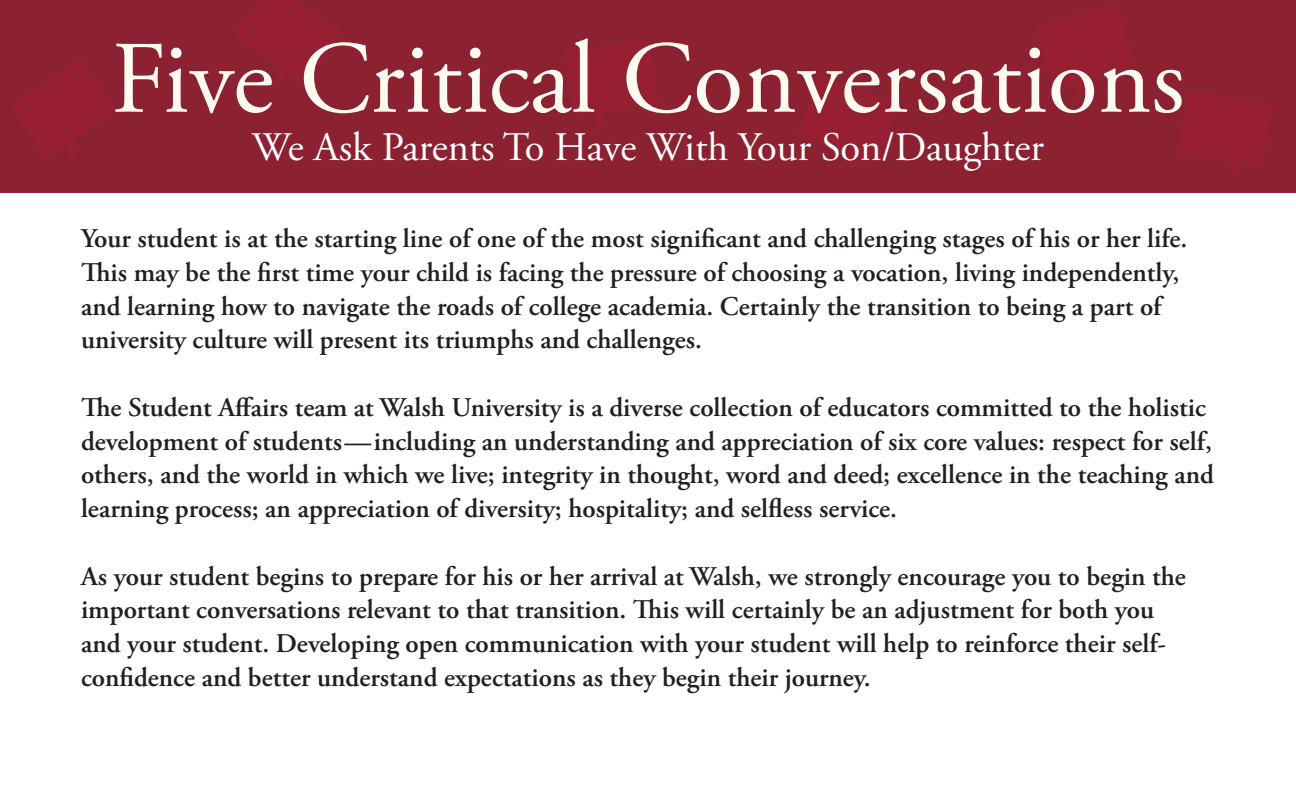
<style>
.page{position:relative;width:1296px;height:810px;background:#fff}
.page>*{position:absolute;margin:0;border:0;box-sizing:border-box;transform-origin:0 0}
.t1{font:102.6px "Adobe Garamond Pro";color:#fdfbf0}
.t2{font:40.5px "Adobe Garamond Pro";color:#fff}
.t3{font:600 27px/33.8px "Adobe Garamond Pro";color:#231f20}
</style>
<div class="page">
<div style="left:0;top:0;width:1296px;height:192px;background:#8b2131"></div>
<svg style="left:11px;top:59px;width:105px;height:104px"></svg>
<svg style="left:565px;top:41px;width:93px;height:93px"></svg>
<svg style="left:235px;top:0;width:105px;height:90px"></svg>
<svg style="left:798px;top:76px;width:101px;height:102px"></svg>
<svg style="left:1036px;top:4px;width:98px;height:97px"></svg>
<svg style="left:1178px;top:91px;width:94px;height:93px"></svg>
<p class="t1" style="left:111px;top:18px;width:1075px">Five Critical Conversations</p>
<p class="t2" style="left:252px;top:123px;width:794px">We Ask Parents To Have With Your Son/Daughter</p>
<p class="t3" style="left:81px;top:222px;width:1108px">Your student is at the starting line of one of the most significant and challenging stages of his or her life.<br>This may be the first time your child is facing the pressure of choosing a vocation, living independently, and learning how to navigate the roads of college academia. Certainly the transition to being a part of university culture will present its triumphs and challenges.</p>
<p class="t3" style="left:81px;top:391px;width:1135px">The Student Affairs team at Walsh University is a diverse collection of educators committed to the holistic development of students—including an understanding and appreciation of six core values: respect for self, others, and the world in which we live; integrity in thought, word and deed; excellence in the teaching and learning process; an appreciation of diversity; hospitality; and selfless service.</p>
<p class="t3" style="left:81px;top:560px;width:1106px">As your student begins to prepare for his or her arrival at Walsh, we strongly encourage you to begin the important conversations relevant to that transition. This will certainly be an adjustment for both you and your student. Developing open communication with your student will help to reinforce their self&shy;confidence and better understand expectations as they begin their journey.</p>
</div>
